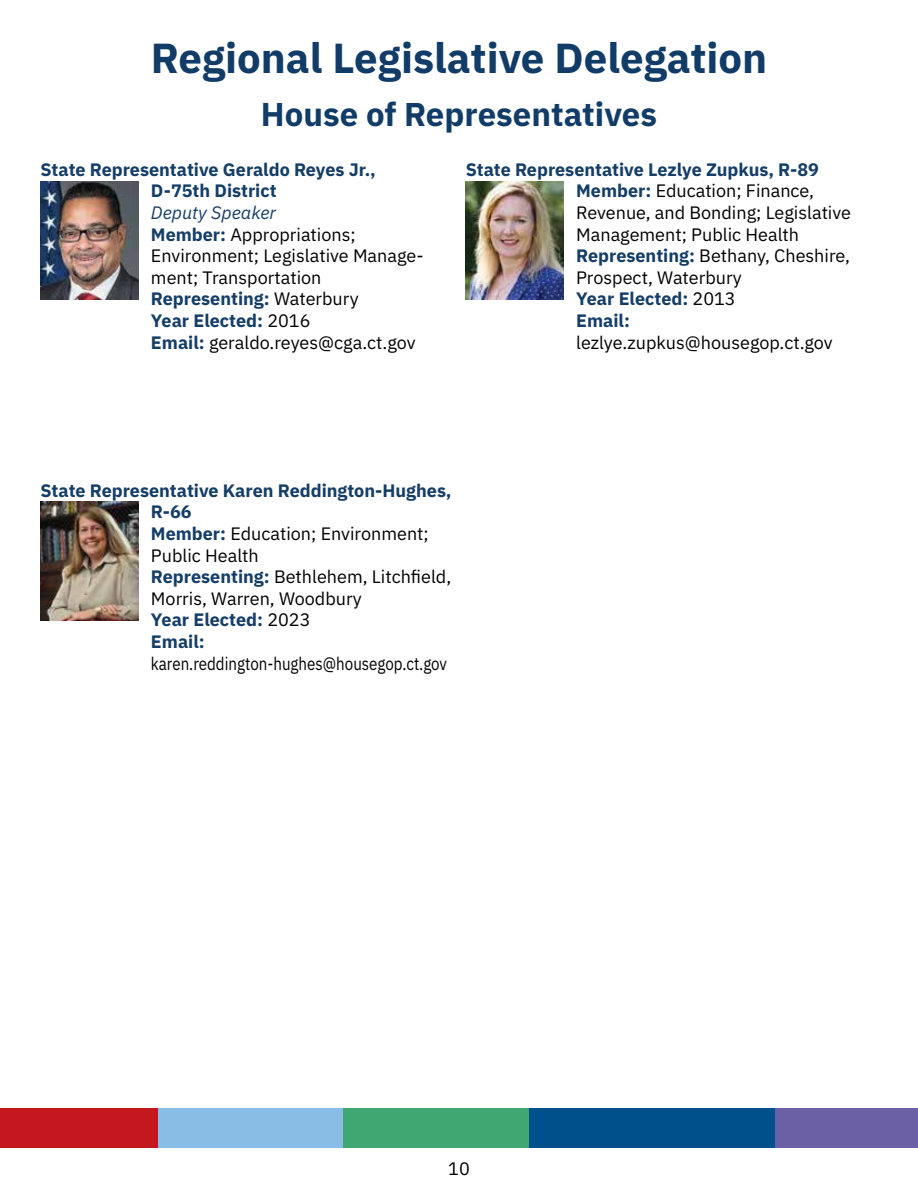
<style>
.page{position:relative;width:918px;height:1188px;background:#fff}
.page>*{position:absolute;margin:0;border:0;box-sizing:border-box;transform-origin:0 0}
.t1{font:700 42px "IBM Plex Sans";color:#113c67}
.t2{font:700 33px "IBM Plex Sans";color:#113c67}
.t3{font:18px/21.6px "IBM Plex Sans";color:#000}
.t4{font:700 18px/21.6px "IBM Plex Sans";color:#143d67}
.t5{font:18px "IBM Plex Sans";color:#000;scale:.84 1}
.s1{font-weight:700;color:#143d67}
.s2{font-style:italic;color:#143d67}
.s3{font-weight:400;color:#000}
</style>
<div class="page">
<div style="left:0;top:1108px;width:258px;height:40px;background:#c41720"></div>
<div style="left:158px;top:1108px;width:285px;height:39px;background:#8abde5"></div>
<div style="left:343px;top:1108px;width:285px;height:39px;background:#3ea772"></div>
<div style="left:529px;top:1108px;width:284px;height:39px;background:#00508c"></div>
<div style="left:776px;top:1108px;width:142px;height:39px;background:#6b5fa5"></div>
<img style="left:40px;top:181px;width:98px;height:118px">
<img style="left:466px;top:181px;width:97px;height:118px">
<img style="left:40px;top:502px;width:98px;height:118px">
<h1 class="t1" style="left:151px;top:25px;width:618px">Regional Legislative Delegation</h1>
<h2 class="t2" style="left:261px;top:88px;width:398px">House of Representatives</h2>
<p class="t3" style="left:576px;top:157px;width:276px;text-indent:-110px"><span class="s1">State Representative Lezlye Zupkus, R-89<br>Member:</span> Education; Finance,<br>Revenue, and Bonding; Legislative<br>Management; Public Health<br><span class="s1">Representing:</span> Bethany, Cheshire,<br>Prospect, Waterbury<br><span class="s1">Year Elected:</span> 2013<br><span class="s1">Email:</span></p>
<p class="t3" style="left:576px;top:330px;width:258px">lezlye.zupkus@housegop.ct.gov</p>
<p class="t4" style="left:151px;top:157px;width:226px;text-indent:-110px">State Representative Geraldo Reyes Jr.,<br>D-75th District</p>
<p class="t3" style="left:151px;top:200px;width:274px"><span class="s2">Deputy Speaker<br></span><span class="s1">Member:</span> Appropriations;<br>Environment; Legislative Manage&shy;ment; Transportation<br><span class="s1">Representing:</span> Waterbury<br><span class="s1">Year Elected:</span> 2016<br><span class="s1">Email:</span> geraldo.reyes@cga.ct.gov</p>
<p class="t4" style="left:151px;top:478px;width:302px;text-indent:-110px">State Representative Karen Reddington-Hughes,<br>R-66<br>Member: <span class="s3">Education; Environment;<br>Public Health<br></span>Representing: <span class="s3">Bethlehem, Litchfield,<br>Morris, Warren, Woodbury<br></span>Year Elected: <span class="s3">2023<br></span>Email:</p>
<p class="t5" style="left:151px;top:649px;width:354px">karen.reddington-hughes@housegop.ct.gov</p>
<p class="t3" style="left:448px;top:1156px;width:23px">10</p>
</div>
